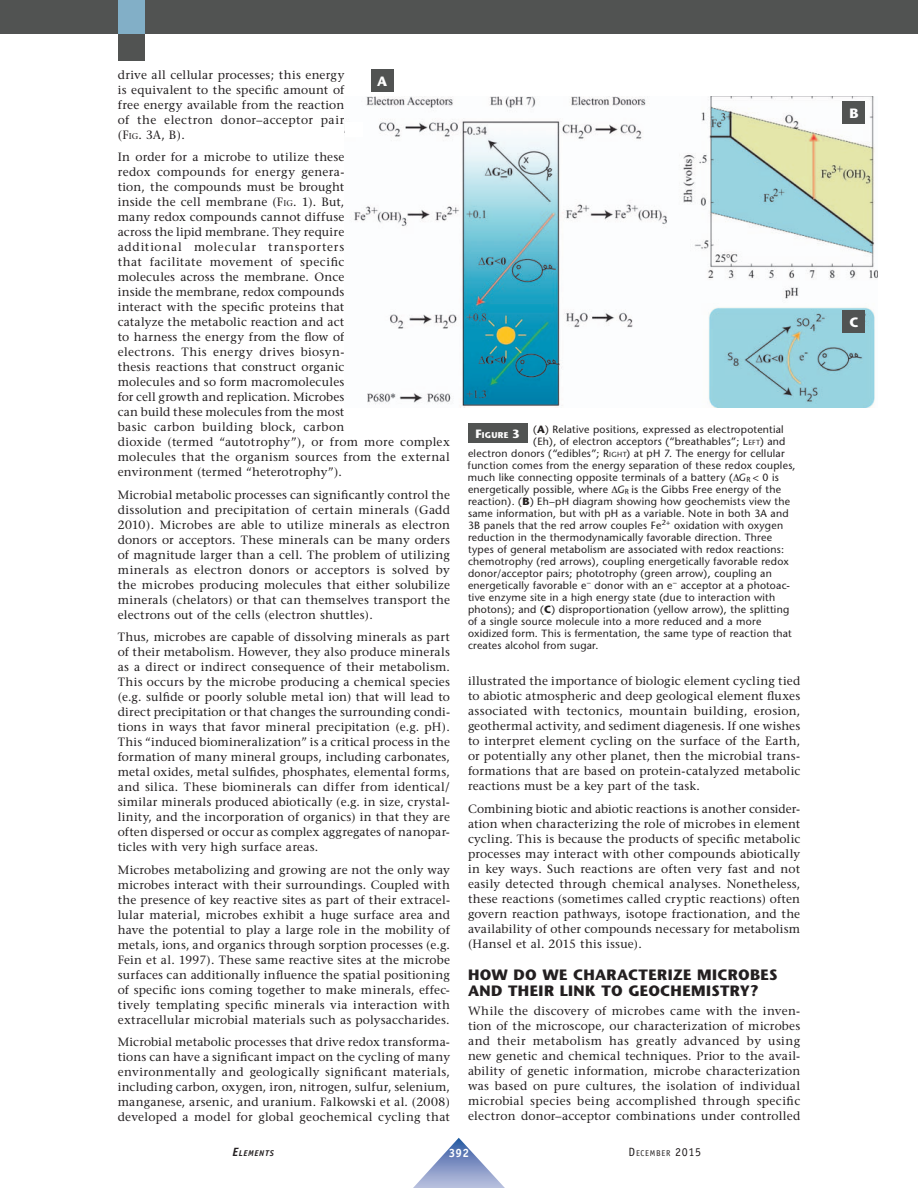
<style>
.page{position:relative;width:918px;height:1188px;background:#fff}
.page>*{position:absolute;margin:0;border:0;box-sizing:border-box;transform-origin:0 0}
.t1{font:700 15px/15.8px "Stone Sans";letter-spacing:.02em;color:#231f20}
.t2{font:700 13.5px "Stone Sans";color:#fff}
.t3{font:12px/15px "Stone Serif";letter-spacing:.02em;color:#231f20;text-align:justify}
.t4{font:700 12px "Officina Sans";color:#fff}
.t5{font:10.5px "Stone Sans";letter-spacing:.02em;color:#231f20}
.t6{font:8.4px "Officina Sans";letter-spacing:.085em;color:#231f20}
.t7{font:italic 700 8.4px "Officina Sans";letter-spacing:.08em;color:#231f20}
.s1{font-size:8.4px}
.s2{font-weight:700;font-size:12px;color:#fff}
.s3{font-weight:700}
.s4{font-size:7.35px}
.s5{font-style:italic}
.s6{font-size:12px}
</style>
<div class="page">
<svg style="left:413px;top:1138px;width:92px;height:50px"></svg>
<div style="left:0;top:0;width:918px;height:34px;background:#515352"></div>
<div style="left:118px;top:34px;width:27px;height:27px;background:#515352"></div>
<div style="left:118px;top:0;width:27px;height:34px;background:#82afc7"></div>
<div style="left:468px;top:424px;width:59px;height:19px;background:#515352"></div>
<img style="left:344px;top:96px;width:534px;height:312px">
<div style="left:371px;top:70px;width:22px;height:22px;background:#515352"></div>
<div style="left:843px;top:102px;width:22px;height:22px;background:#515352"></div>
<div style="left:843px;top:310px;width:22px;height:23px;background:#515352"></div>
<div style="left:345px;top:122px;width:18px;height:14px;background:#fff"></div>
<p class="t3" style="left:118px;top:68px;width:228px">drive all cellular processes; this energy is equivalent to the specific amount of free energy available from the reaction of the electron donor–acceptor pair (F<span class="s1">IG</span>. 3A, B).</p>
<p class="t3" style="left:118px;top:151px;width:334px;text-align:left">In order for a microbe to utilize these<br>redox compounds for energy genera-<br>tion, the compounds must be brought<br>inside the cell membrane (F<span class="s1">IG</span>. 1). But,<br>many redox compounds cannot diffuse<br>across the lipid membrane. They require<br>additional molecular transporters<br>that facilitate movement of specific<br>molecules across the membrane. Once<br>inside the membrane, redox compounds<br>interact with the specific proteins that<br>catalyze the metabolic reaction and act<br>to harness the energy from the flow of<br>electrons. This energy drives biosyn-<br>thesis reactions that construct organic<br>molecules and so form macromolecules<br>for cell growth and replication. Microbes<br>can build these molecules from the most<br>basic carbon building block, carbon<br>dioxide (termed “autotrophy”), or from more complex molecules that the organism sources from the external environment (termed “heterotrophy”).</p>
<p class="t3" style="left:118px;top:488px;width:334px">Microbial metabolic processes can significantly control the dissolution and precipitation of certain minerals (Gadd 2010). Microbes are able to utilize minerals as electron donors or acceptors. These minerals can be many orders of magnitude larger than a cell. The problem of utilizing minerals as electron donors or acceptors is solved by the microbes producing molecules that either solubilize minerals (chelators) or that can themselves transport the electrons out of the cells (electron shuttles).</p>
<p class="t3" style="left:118px;top:631px;width:334px">Thus, microbes are capable of dissolving minerals as part of their metabolism. However, they also produce minerals as a direct or indirect consequence of their metabolism.<br>This occurs by the microbe producing a chemical species (e.g. sulfide or poorly soluble metal ion) that will lead to direct precipitation or that changes the surrounding condi&shy;tions in ways that favor mineral precipitation (e.g. pH).<br>This “induced biomineralization” is a critical process in the formation of many mineral groups, including carbonates, metal oxides, metal sulfides, phosphates, elemental forms, and silica. These biominerals can differ from identical/ similar minerals produced abiotically (e.g. in size, crystal&shy;linity, and the incorporation of organics) in that they are often dispersed or occur as complex aggregates of nanopar&shy;ticles with very high surface areas.</p>
<p class="t3" style="left:118px;top:863px;width:334px">Microbes metabolizing and growing are not the only way microbes interact with their surroundings. Coupled with the presence of key reactive sites as part of their extracel&shy;lular material, microbes exhibit a huge surface area and have the potential to play a large role in the mobility of metals, ions, and organics through sorption processes (e.g.<br>Fein et al. 1997). These same reactive sites at the microbe surfaces can additionally influence the spatial positioning of specific ions coming together to make minerals, effec&shy;tively templating specific minerals via interaction with extracellular microbial materials such as polysaccharides.</p>
<p class="t3" style="left:118px;top:1036px;width:334px">Microbial metabolic processes that drive redox transforma&shy;tions can have a significant impact on the cycling of many environmentally and geologically significant materials, including carbon, oxygen, iron, nitrogen, sulfur, selenium, manganese, arsenic, and uranium. Falkowski et al. (2008) developed a model for global geochemical cycling that</p>
<p class="t2" style="left:377px;top:76px;width:12px">A</p>
<p class="t5" style="left:475px;top:425px;width:310px"><span class="s2">F</span><sub>IGURE</sub> <span class="s2">3</span> (<span class="s3">A</span>) Relative positions, expressed as electropotential</p>
<p class="t5" style="left:533px;top:437px;width:254px">(Eh), of electron acceptors (“breathables”; L<span class="s4">EFT</span>) and</p>
<p class="t5" style="left:468px;top:449px;width:318px">electron donors (“edibles”; R<span class="s4">IGHT</span>) at pH 7. The energy for cellular</p>
<p class="t5" style="left:468px;top:461px;width:329px">function comes from the energy separation of these redox couples,</p>
<p class="t5" style="left:468px;top:473px;width:312px">much like connecting opposite terminals of a battery ( <span class="s5">G</span><sub>R</sub> &lt; 0 is</p>
<p class="t5" style="left:468px;top:485px;width:315px">energetically possible, where <span class="s5">G</span><sub>R</sub> is the Gibbs Free energy of the</p>
<p class="t5" style="left:468px;top:497px;width:324px">reaction). (<span class="s3">B</span>) Eh–pH diagram showing how geochemists view the</p>
<p class="t5" style="left:468px;top:509px;width:322px">same information, but with pH as a variable. Note in both 3A and</p>
<p class="t5" style="left:468px;top:521px;width:317px">3B panels that the red arrow couples Fe<sup>2+</sup> oxidation with oxygen</p>
<p class="t5" style="left:468px;top:533px;width:306px">reduction in the thermodynamically favorable direction. Three</p>
<p class="t5" style="left:468px;top:545px;width:318px">types of general metabolism are associated with redox reactions:</p>
<p class="t5" style="left:468px;top:557px;width:322px">chemotrophy (red arrows), coupling energetically favorable redox</p>
<p class="t5" style="left:468px;top:569px;width:305px">donor/acceptor pairs; phototrophy (green arrow), coupling an</p>
<p class="t5" style="left:468px;top:581px;width:324px">energetically favorable e<sup>−</sup> donor with an e<sup>−</sup> acceptor at a photoac-</p>
<p class="t5" style="left:468px;top:593px;width:309px">tive enzyme site in a high energy state (due to interaction with</p>
<p class="t5" style="left:468px;top:605px;width:323px">photons); and (<span class="s3">C</span>) disproportionation (yellow arrow), the splitting</p>
<p class="t5" style="left:468px;top:617px;width:295px">of a single source molecule into a more reduced and a more</p>
<p class="t5" style="left:468px;top:629px;width:325px">oxidized form. This is fermentation, the same type of reaction that</p>
<p class="t5" style="left:468px;top:641px;width:132px">creates alcohol from sugar.</p>
<p class="t3" style="left:468px;top:675px;width:334px">illustrated the importance of biologic element cycling tied to abiotic atmospheric and deep geological element fluxes associated with tectonics, mountain building, erosion, geothermal activity, and sediment diagenesis. If one wishes to interpret element cycling on the surface of the Earth, or potentially any other planet, then the microbial trans&shy;formations that are based on protein-catalyzed metabolic reactions must be a key part of the task.</p>
<p class="t3" style="left:468px;top:802px;width:334px">Combining biotic and abiotic reactions is another consider&shy;ation when characterizing the role of microbes in element cycling. This is because the products of specific metabolic processes may interact with other compounds abiotically in key ways. Such reactions are often very fast and not easily detected through chemical analyses. Nonetheless, these reactions (sometimes called cryptic reactions) often govern reaction pathways, isotope fractionation, and the availability of other compounds necessary for metabolism (Hansel et al. 2015 this issue).</p>
<p class="t1" style="left:468px;top:968px;width:311px">HOW DO WE CHARACTERIZE MICROBES<br>AND THEIR LINK TO GEOCHEMISTRY?</p>
<p class="t3" style="left:468px;top:1005px;width:334px">While the discovery of microbes came with the inven&shy;tion of the microscope, our characterization of microbes and their metabolism has greatly advanced by using new genetic and chemical techniques. Prior to the avail&shy;ability of genetic information, microbe characterization was based on pure cultures, the isolation of individual microbial species being accomplished through specific electron donor–acceptor combinations under controlled</p>
<p class="t7" style="left:232px;top:1150px;width:43px"><span class="s6">E</span>LEMENTS</p>
<p class="t4" style="left:449px;top:1149px;width:22px">392</p>
<p class="t6" style="left:629px;top:1150px;width:74px"><span class="s6">D</span>ECEMBER <span class="s6">2015</span></p>
<p class="t2" style="left:849px;top:108px;width:11px">B</p>
<p class="t2" style="left:849px;top:317px;width:11px">C</p>
</div>
